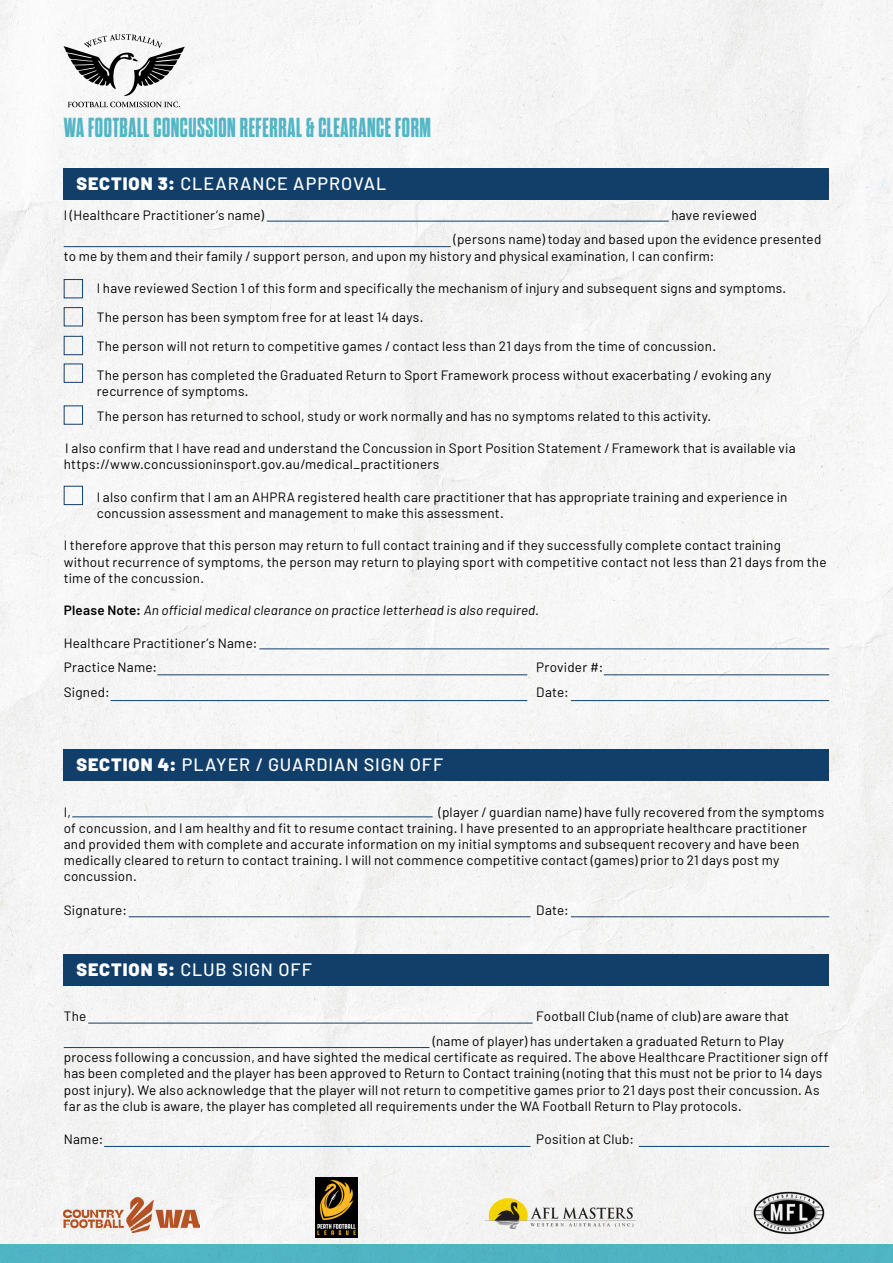
<style>
.page{position:relative;width:893px;height:1263px;background:#fff}
.page>*{position:absolute;margin:0;border:0;box-sizing:border-box;transform-origin:0 0}
.t1{font:700 expanded 27.45px "Dharma Gothic M";letter-spacing:.025em;color:#54bdcd}
.t2{font:500 18px "Barlow";letter-spacing:.05em;color:#fff}
.t3{font:13.5px/16.2px "Barlow";letter-spacing:.015em;color:#000}
.t4{font:italic 13.5px "Barlow";letter-spacing:.015em;color:#000}
.s1{font-weight:900}
.s2{font-weight:600;font-style:normal}
</style>
<div class="page">
<div style="left:0;top:0;width:893px;height:1245px;background:#f5f5f5"></div>
<div style="left:64px;top:749px;width:765px;height:32px;background:#123f69"></div>
<div style="left:64px;top:954px;width:765px;height:32px;background:#123f69"></div>
<div style="left:64px;top:168px;width:765px;height:32px;background:#123f69"></div>
<svg style="left:64px;top:34px;width:121px;height:62px"></svg>
<svg style="left:68px;top:102px;width:112px;height:5px"></svg>
<hr style="left:72px;top:816px;width:361px;height:1px;background:#123f69">
<hr style="left:88px;top:1023px;width:445px;height:1px;background:#123f69">
<hr style="left:64px;top:1047px;width:365px;height:1px;background:#123f69">
<hr style="left:129px;top:916px;width:401px;height:1px;background:#123f69">
<hr style="left:571px;top:916px;width:258px;height:1px;background:#123f69">
<hr style="left:104px;top:1146px;width:426px;height:1px;background:#123f69">
<hr style="left:639px;top:1146px;width:190px;height:1px;background:#123f69">
<hr style="left:111px;top:700px;width:416px;height:1px;background:#123f69">
<hr style="left:157px;top:674px;width:370px;height:1px;background:#123f69">
<hr style="left:259px;top:648px;width:570px;height:1px;background:#123f69">
<hr style="left:571px;top:700px;width:258px;height:1px;background:#123f69">
<hr style="left:604px;top:674px;width:225px;height:1px;background:#123f69">
<div style="left:64px;top:279px;width:19px;height:19px;border:1px solid #123f69"></div>
<div style="left:64px;top:307px;width:19px;height:19px;border:1px solid #123f69"></div>
<div style="left:64px;top:336px;width:19px;height:19px;border:1px solid #123f69"></div>
<div style="left:64px;top:364px;width:19px;height:19px;border:1px solid #123f69"></div>
<div style="left:64px;top:405px;width:19px;height:20px;border:1px solid #123f69"></div>
<div style="left:64px;top:486px;width:19px;height:19px;border:1px solid #123f69"></div>
<hr style="left:267px;top:221px;width:402px;height:1px;background:#123f69">
<hr style="left:64px;top:246px;width:387px;height:1px;background:#123f69">
<div style="left:0;top:1245px;width:893px;height:18px;background:#4fb4c3"></div>
<img style="left:486px;top:1199px;width:149px;height:30px">
<img style="left:64px;top:1197px;width:135px;height:35px">
<img style="left:748px;top:1188px;width:81px;height:49px">
<img style="left:316px;top:1178px;width:42px;height:59px">
<h1 class="t1" style="left:64px;top:114px;width:369px">WA FOOTBALL CONCUSSION REFERRAL &amp; CLEARANCE FORM</h1>
<p class="t2" style="left:77px;top:173px;width:311px"><span class="s1">SECTION 3:</span> CLEARANCE APPROVAL</p>
<p class="t3" style="left:64px;top:206px;width:202px">I (Healthcare Practitioner’s name)</p>
<p class="t3" style="left:671px;top:206px;width:87px">have reviewed</p>
<p class="t3" style="left:64px;top:231px;width:759px;text-indent:390px">(persons name) today and based upon the evidence presented to me by them and their family / support person, and upon my history and physical examination, I can confirm:</p>
<p class="t3" style="left:97px;top:280px;width:691px">I have reviewed Section 1 of this form and specifically the mechanism of injury and subsequent signs and symptoms.</p>
<p class="t3" style="left:97px;top:309px;width:328px">The person has been symptom free for at least 14 days.</p>
<p class="t3" style="left:97px;top:338px;width:621px">The person will not return to competitive games / contact less than 21 days from the time of concussion.</p>
<p class="t3" style="left:97px;top:367px;width:676px">The person has completed the Graduated Return to Sport Framework process without exacerbating / evoking any recurrence of symptoms.</p>
<p class="t3" style="left:97px;top:407px;width:616px">The person has returned to school, study or work normally and has no symptoms related to this activity.</p>
<p class="t3" style="left:64px;top:440px;width:733px">I also confirm that I have read and understand the Concussion in Sport Position Statement / Framework that is available via https://www.concussioninsport.gov.au/medical_practitioners</p>
<p class="t3" style="left:97px;top:488px;width:692px">I also confirm that I am an AHPRA registered health care practitioner that has appropriate training and experience in concussion assessment and management to make this assessment.</p>
<p class="t3" style="left:64px;top:537px;width:764px">I therefore approve that this person may return to full contact training and if they successfully complete contact training without recurrence of symptoms, the person may return to playing sport with competitive contact not less than 21 days from the time of the concussion.</p>
<p class="t4" style="left:64px;top:602px;width:477px"><span class="s2">Please Note:</span> An official medical clearance on practice letterhead is also required.</p>
<p class="t3" style="left:64px;top:634px;width:195px">Healthcare Practitioner’s Name:</p>
<p class="t3" style="left:64px;top:659px;width:95px">Practice Name:</p>
<p class="t3" style="left:536px;top:659px;width:69px">Provider #:</p>
<p class="t3" style="left:64px;top:684px;width:47px">Signed:</p>
<p class="t3" style="left:536px;top:684px;width:34px">Date:</p>
<p class="t2" style="left:77px;top:754px;width:368px"><span class="s1">SECTION 4:</span> PLAYER / GUARDIAN SIGN OFF</p>
<p class="t3" style="left:64px;top:803px;width:762px;text-indent:375px">(player / guardian name) have fully recovered from the symptoms of concussion, and I am healthy and fit to resume contact training. I have presented to an appropriate healthcare practitioner and provided them with complete and accurate information on my initial symptoms and subsequent recovery and have been medically cleared to return to contact training. I will not commence competitive contact (games) prior to 21 days post my concussion.</p>
<p class="t3" style="left:64px;top:901px;width:65px">Signature:</p>
<p class="t3" style="left:536px;top:901px;width:34px">Date:</p>
<p class="t3" style="left:64px;top:803px;width:9px">I,</p>
<p class="t2" style="left:77px;top:958px;width:237px"><span class="s1">SECTION 5:</span> CLUB SIGN OFF</p>
<p class="t3" style="left:64px;top:1008px;width:24px">The</p>
<p class="t3" style="left:536px;top:1008px;width:254px">Football Club (name of club) are aware that</p>
<p class="t3" style="left:64px;top:1033px;width:766px;text-indent:369px">(name of player) has undertaken a graduated Return to Play process following a concussion, and have sighted the medical certificate as required. The above Healthcare Practitioner sign off has been completed and the player has been approved to Return to Contact training (noting that this must not be prior to 14 days post injury). We also acknowledge that the player will not return to competitive games prior to 21 days post their concussion. As far as the club is aware, the player has completed all requirements under the WA Football Return to Play protocols.</p>
<p class="t3" style="left:64px;top:1131px;width:41px">Name:</p>
<p class="t3" style="left:536px;top:1131px;width:99px">Position at Club:</p>
</div>
